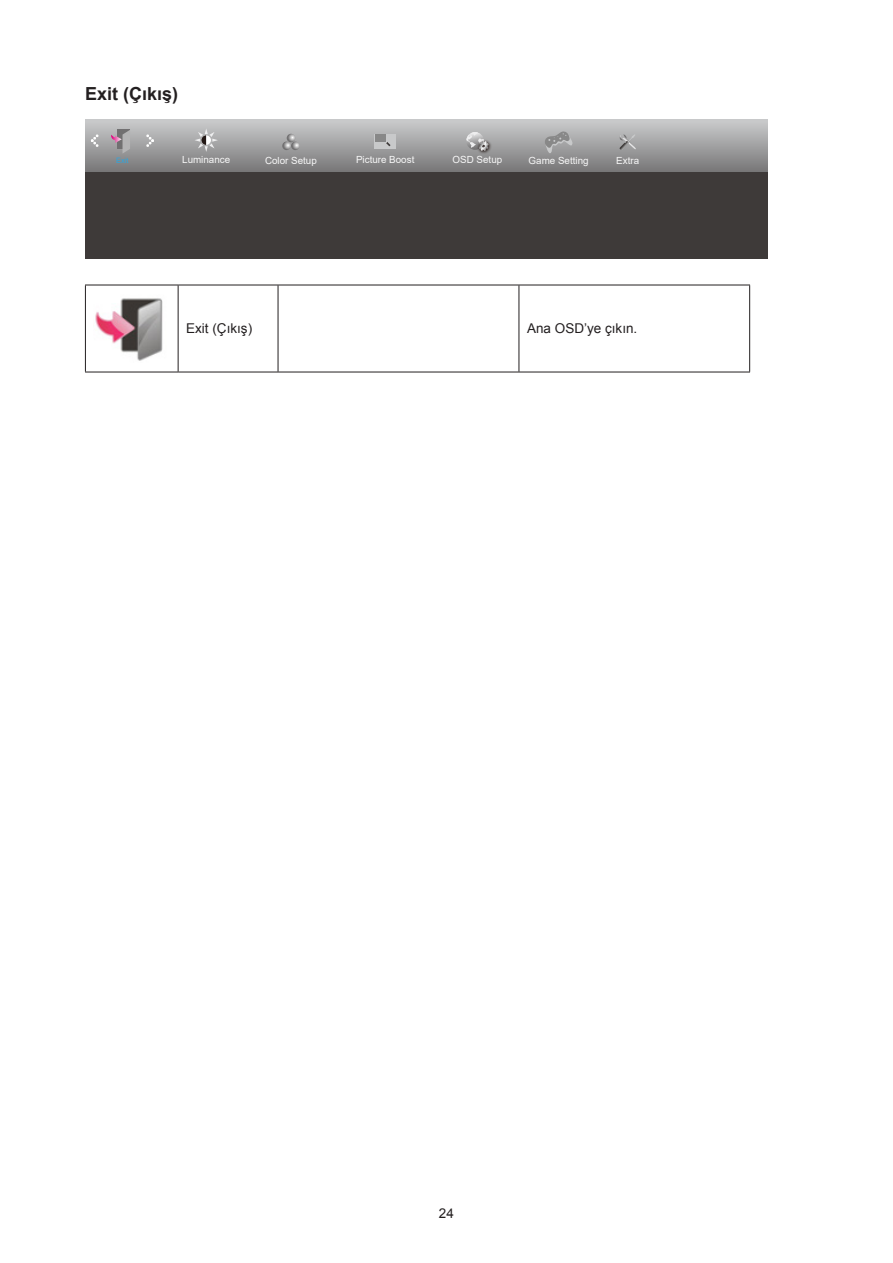
<style>
.page{position:relative;width:893px;height:1263px;background:#fff}
.page>*{position:absolute;margin:0;border:0;box-sizing:border-box;transform-origin:0 0}
.Heading_3{font:700 18px "Arial";color:#231f20}
.正文_text-1{font:13.5px "Arial";color:#231f20}
.t1{font:9.75px "Arial";color:#f7f7f7}
.t2{font:7.5px "Arial";color:#2ca6e0}
</style>
<div class="page">
<svg style="left:85px;top:119px;width:683px;height:53px;background:#a0a0a1"></svg>
<div style="left:85px;top:172px;width:683px;height:87px;background:#3e3a39"></div>
<svg style="left:91px;top:134px;width:8px;height:13px"></svg>
<svg style="left:146px;top:134px;width:8px;height:13px"></svg>
<div style="left:375px;top:134px;width:21px;height:15px;background:#c8c9ca"></div>
<div style="left:375px;top:134px;width:10px;height:7px;background:#888"></div>
<svg style="left:386px;top:142px;width:5px;height:4px"></svg>
<img style="left:476px;top:138px;width:17px;height:18px">
<svg style="left:466px;top:132px;width:23px;height:19px"></svg>
<svg style="left:194px;top:128px;width:24px;height:24px"></svg>
<svg style="left:282px;top:134px;width:18px;height:16px"></svg>
<svg style="left:111px;top:130px;width:19px;height:24px"></svg>
<svg style="left:619px;top:134px;width:18px;height:16px"></svg>
<svg style="left:545px;top:131px;width:27px;height:22px"></svg>
<hr style="left:85px;top:285px;width:93px;height:1px;background:#231f20">
<hr style="left:85px;top:285px;width:1px;height:87px;background:#231f20">
<hr style="left:178px;top:285px;width:100px;height:1px;background:#231f20">
<hr style="left:178px;top:285px;width:1px;height:87px;background:#231f20">
<hr style="left:278px;top:285px;width:241px;height:1px;background:#231f20">
<hr style="left:278px;top:285px;width:1px;height:87px;background:#231f20">
<hr style="left:519px;top:285px;width:231px;height:1px;background:#231f20">
<hr style="left:519px;top:285px;width:1px;height:87px;background:#231f20">
<hr style="left:749px;top:285px;width:1px;height:87px;background:#231f20">
<hr style="left:85px;top:372px;width:93px;height:1px;background:#231f20">
<hr style="left:178px;top:372px;width:100px;height:1px;background:#231f20">
<hr style="left:278px;top:372px;width:241px;height:1px;background:#231f20">
<hr style="left:519px;top:372px;width:231px;height:1px;background:#231f20">
<img style="left:95px;top:298px;width:68px;height:63px">
<p class="Heading_3" style="left:85px;top:82px;width:95px">Exit (Çıkış)</p>
<p class="t2" style="left:116px;top:155px;width:14px">Exit</p>
<p class="t1" style="left:182px;top:153px;width:50px">Luminance</p>
<p class="t1" style="left:265px;top:154px;width:53px">Color Setup</p>
<p class="t1" style="left:356px;top:153px;width:60px">Picture Boost</p>
<p class="t1" style="left:453px;top:153px;width:51px">OSD Setup</p>
<p class="t1" style="left:529px;top:154px;width:62px">Game Setting</p>
<p class="t1" style="left:616px;top:154px;width:24px">Extra</p>
<p class="正文_text-1" style="left:186px;top:320px;width:68px">Exit (Çıkış)</p>
<p class="正文_text-1" style="left:527px;top:320px;width:112px">Ana OSD’ye çıkın.</p>
<h2 class="正文_text-1" style="left:439px;top:1205px;width:17px">24</h2>
</div>
